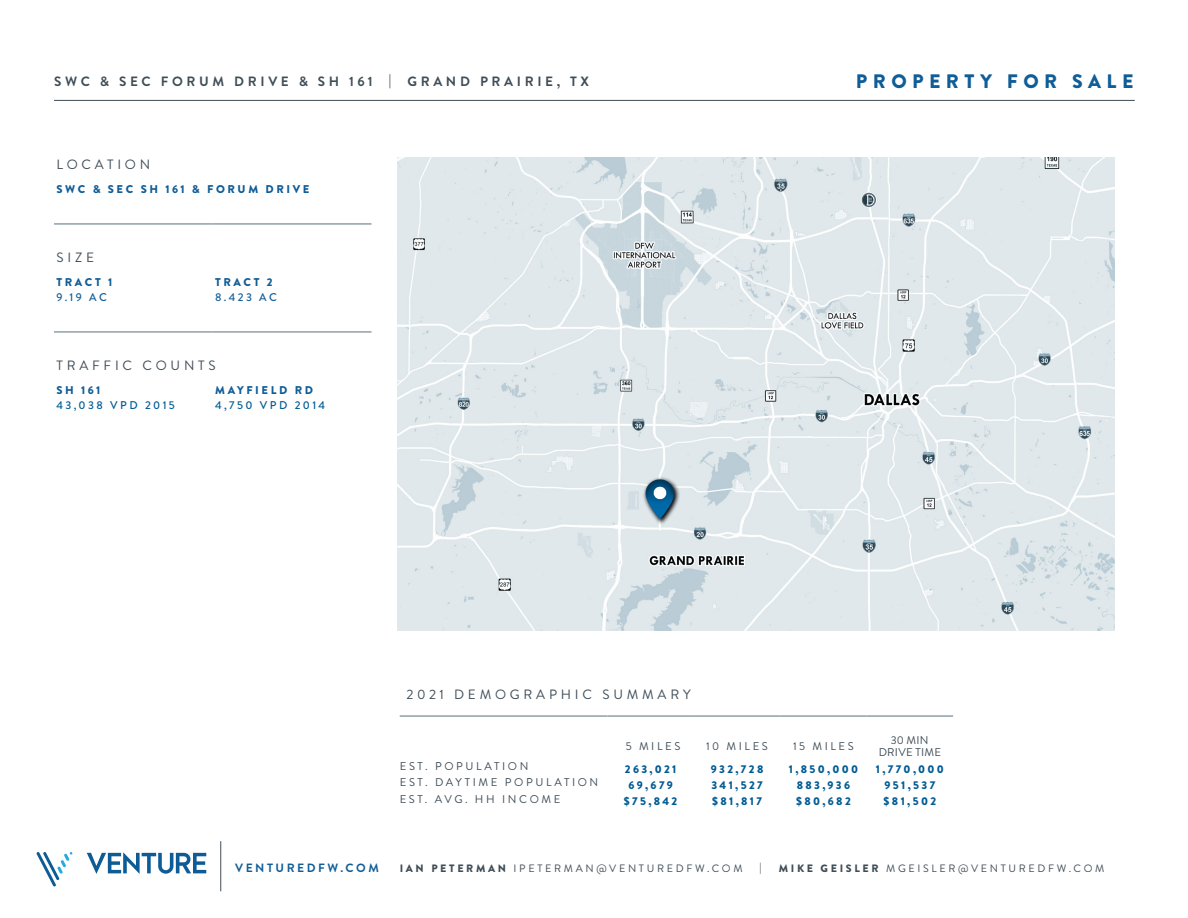
<style>
.page{position:relative;width:1188px;height:918px;background:#fff}
.page>*{position:absolute;margin:0;border:0;box-sizing:border-box;transform-origin:0 0}
.t1{font:900 19.5px "Brandon Grotesque";letter-spacing:.28em;color:#105d97}
.t2{font:13.5px "Brandon Grotesque";letter-spacing:.28em;color:#3f4d57}
.t3{font:700 13.5px "Brandon Grotesque";letter-spacing:.27em;color:#404e57}
.t4{font:700 12px "Brandon Grotesque";letter-spacing:.21em;color:#105d97}
.t5{font:900 11.25px "Brandon Grotesque";letter-spacing:.21em;color:#005b94}
.t6{font:11.25px "Brandon Grotesque";letter-spacing:.23em;color:#3f4d57}
.t7{font:900 11.25px "Brandon Grotesque";letter-spacing:.23em;color:#105d97}
.t8{font:500 11.25px "Brandon Grotesque";letter-spacing:.21em;color:#005b94}
.t9{font:11.25px/12px "Brandon Grotesque";letter-spacing:.02em;color:#3f4d57;text-align:center}
.t10{font:500 11.25px "Brandon Grotesque";letter-spacing:.21em;color:#105d97}
.t11{font:10.65px "Brandon Grotesque";letter-spacing:.25em;color:#3f4d57}
.s1{color:#3f4d57}
.s2{font-weight:900}
</style>
<div class="page">
<svg style="left:37px;top:852px;width:36px;height:34px"></svg>
<svg style="left:87px;top:852px;width:119px;height:22px"></svg>
<hr style="left:220px;top:841px;width:1px;height:50px;background:#3f4d57">
<hr style="left:54px;top:100px;width:1081px;height:1px;background:#3f4d57">
<hr style="left:400px;top:715px;width:208px;height:2px;background:#8f9fa8">
<hr style="left:608px;top:715px;width:86px;height:2px;background:#8f9fa8">
<hr style="left:694px;top:715px;width:86px;height:2px;background:#8f9fa8">
<hr style="left:780px;top:715px;width:87px;height:2px;background:#8f9fa8">
<hr style="left:867px;top:715px;width:86px;height:2px;background:#8f9fa8">
<img style="left:397px;top:158px;width:717px;height:473px">
<hr style="left:54px;top:223px;width:159px;height:2px;background:#8f9fa8">
<hr style="left:213px;top:223px;width:159px;height:2px;background:#8f9fa8">
<hr style="left:54px;top:331px;width:159px;height:2px;background:#8f9fa8">
<hr style="left:213px;top:331px;width:159px;height:2px;background:#8f9fa8">
<img style="left:640px;top:471px;width:41px;height:55px">
<p class="t3" style="left:54px;top:72px;width:536px">SWC &amp; SEC FORUM DRIVE &amp; SH 161 <span class="s1">| GRAND PRAIRIE, TX</span></p>
<p class="t2" style="left:56px;top:155px;width:95px">LOCATION</p>
<p class="t7" style="left:56px;top:181px;width:255px">SWC &amp; SEC SH 161 &amp; FORUM DRIVE</p>
<p class="t2" style="left:56px;top:248px;width:39px">SIZE</p>
<p class="t7" style="left:56px;top:274px;width:57px">TRACT 1</p>
<p class="t7" style="left:215px;top:274px;width:59px">TRACT 2</p>
<p class="t10" style="left:56px;top:289px;width:52px">9.19 AC</p>
<p class="t10" style="left:215px;top:289px;width:63px">8.423 AC</p>
<p class="t2" style="left:56px;top:356px;width:161px">TRAFFIC COUNTS</p>
<p class="t7" style="left:56px;top:382px;width:45px">SH 161</p>
<p class="t7" style="left:215px;top:382px;width:99px">MAYFIELD RD</p>
<p class="t8" style="left:56px;top:397px;width:120px">43,038 VPD 2015</p>
<p class="t8" style="left:215px;top:397px;width:112px">4,750 VPD 2014</p>
<p class="t2" style="left:407px;top:685px;width:286px">2021 DEMOGRAPHIC SUMMARY</p>
<p class="t1" style="left:856px;top:67px;width:279px">PROPERTY FOR SALE</p>
<p class="t6" style="left:626px;top:738px;width:56px">5 MILES</p>
<p class="t6" style="left:706px;top:738px;width:63px">10 MILES</p>
<p class="t6" style="left:793px;top:738px;width:62px">15 MILES</p>
<p class="t9" style="left:879px;top:734px;width:64px">30 MIN<br>DRIVE TIME</p>
<p class="t6" style="left:400px;top:759px;width:130px">EST. POPULATION</p>
<p class="t5" style="left:625px;top:761px;width:53px">263,021</p>
<p class="t5" style="left:711px;top:761px;width:54px">932,728</p>
<p class="t5" style="left:789px;top:761px;width:71px">1,850,000</p>
<p class="t5" style="left:876px;top:761px;width:70px">1,770,000</p>
<p class="t6" style="left:400px;top:775px;width:200px">EST. DAYTIME POPULATION</p>
<p class="t5" style="left:628px;top:777px;width:46px">69,679</p>
<p class="t5" style="left:711px;top:777px;width:53px">341,527</p>
<p class="t5" style="left:797px;top:777px;width:55px">883,936</p>
<p class="t5" style="left:885px;top:777px;width:52px">951,537</p>
<p class="t6" style="left:400px;top:791px;width:162px">EST. AVG. HH INCOME</p>
<p class="t5" style="left:624px;top:793px;width:55px">$75,842</p>
<p class="t5" style="left:712px;top:793px;width:51px">$81,817</p>
<p class="t5" style="left:796px;top:793px;width:56px">$80,682</p>
<p class="t5" style="left:884px;top:793px;width:54px">$81,502</p>
<p class="t4" style="left:235px;top:860px;width:145px">VENTUREDFW.COM</p>
<p class="t11" style="left:400px;top:861px;width:344px"><span class="s2">IAN PETERMAN</span> IPETERMAN@VENTUREDFW.COM</p>
<p class="t11" style="left:760px;top:861px;width:4px">|</p>
<p class="t11" style="left:779px;top:861px;width:327px"><span class="s2">MIKE GEISLER</span> MGEISLER@VENTUREDFW.COM</p>
</div>
